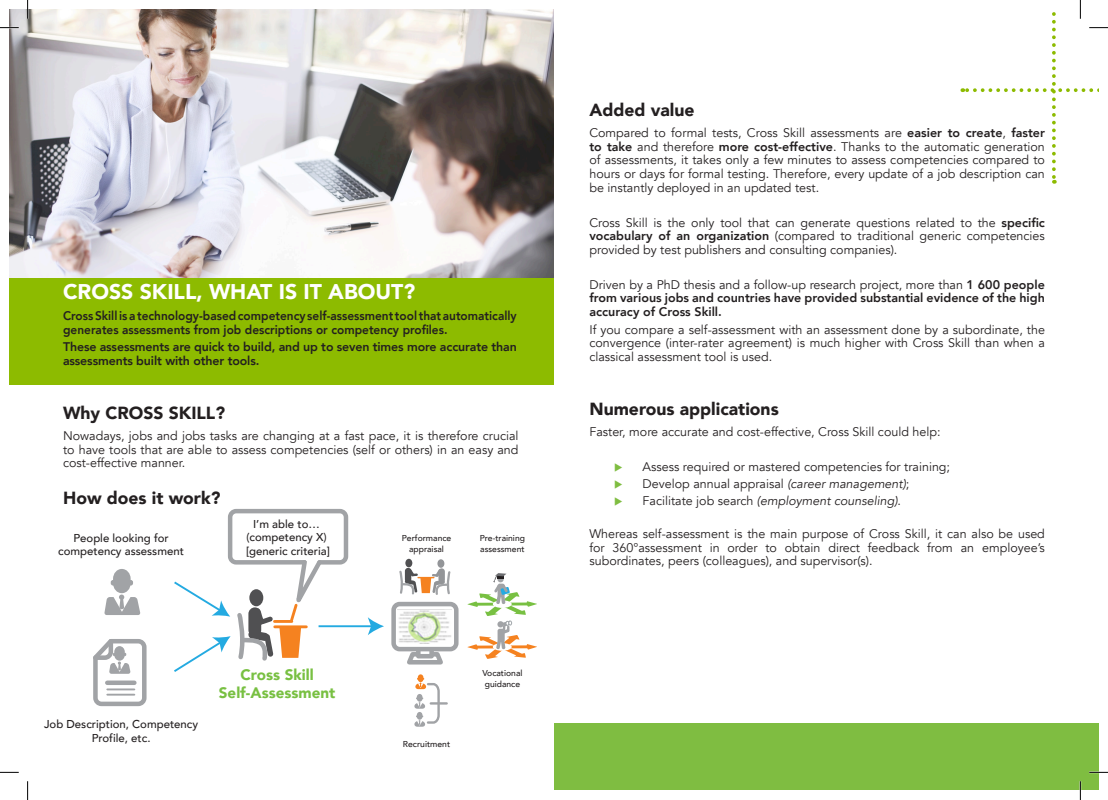
<style>
.page{position:relative;width:1108px;height:800px;background:#fff}
.page>*{position:absolute;margin:0;border:0;box-sizing:border-box;transform-origin:0 0}
.t1{font:900 21.25px "Avenir";color:#fff}
.t2{font:900 17.5px "Avenir";color:#231f20}
.t3{font:900 15.25px/18.2px "Avenir";color:#78c042;text-align:center}
.t4{font:12.5px/13.8px "Avenir";color:#231f20;text-align:justify}
.t5{font:800 12.5px/13.8px "Avenir";color:#231f20;text-align:justify}
.t6{font:800 12.5px/13.8px "Avenir";color:#231f20;scale:.95 1}
.t7{font:italic 12.5px "Avenir";color:#231f20}
.t8{font:500 11.38px/13.6px "Avenir";color:#231f20;text-align:center}
.t9{font:500 8.5px/10.2px "Avenir";color:#231f20}
.s1{font-weight:800}
.s2{font-weight:400}
.s3{color:#7fbd41}
.s4{font-style:italic}
.s5{font-style:normal}
</style>
<div class="page">
<img style="left:10px;top:10px;width:544px;height:267px">
<div style="left:554px;top:723px;width:544px;height:66px;background:#7fbd41"></div>
<hr style="left:318px;top:625px;width:54px;height:2px;background:#24aae1">
<svg style="left:368px;top:617px;width:16px;height:18px"></svg>
<svg style="left:104px;top:569px;width:36px;height:46px"></svg>
<svg style="left:402px;top:651px;width:44px;height:14px"></svg>
<div style="left:418px;top:647px;width:13px;height:9px;background:#dadadc"></div>
<div style="left:416px;top:645px;width:18px;height:13px;border:5px solid #a1a3a6"></div>
<svg style="left:393px;top:604px;width:63px;height:45px"></svg>
<div style="left:391px;top:601px;width:67px;height:50px;border:5px solid #a1a3a6;border-radius:6px"></div>
<div style="left:418px;top:674px;width:5px;height:8px;background:#f58220;border-radius:3px"></div>
<svg style="left:414px;top:677px;width:33px;height:49px"></svg>
<hr style="left:274px;top:619px;width:18px;height:3px;background:#f58220">
<hr style="left:275px;top:625px;width:31px;height:3px;background:#f58220">
<svg style="left:93px;top:639px;width:54px;height:68px"></svg>
<div style="left:405px;top:558px;width:7px;height:9px;background:#505052;border-radius:50%"></div>
<div style="left:437px;top:559px;width:7px;height:8px;background:#939598;border-radius:50%"></div>
<svg style="left:399px;top:568px;width:52px;height:27px"></svg>
<svg style="left:467px;top:573px;width:70px;height:85px"></svg>
<img style="left:397px;top:608px;width:54px;height:34px">
<svg style="left:174px;top:581px;width:99px;height:91px"></svg>
<div style="left:228px;top:508px;width:120px;height:56px;background:#fff;border:4px solid #a1a3a6;border-radius:6px"></div>
<svg style="left:279px;top:559px;width:46px;height:98px"></svg>
<div style="left:10px;top:277px;width:544px;height:107px;background:#8dbb00"></div>
<svg style="left:0;top:27px;width:19px;height:1px"></svg>
<svg style="left:0;top:771px;width:19px;height:1px"></svg>
<svg style="left:1089px;top:771px;width:19px;height:1px"></svg>
<svg style="left:27px;top:0;width:1px;height:19px"></svg>
<svg style="left:27px;top:781px;width:1px;height:18px"></svg>
<svg style="left:962px;top:0;width:146px;height:184px"></svg>
<svg style="left:1079px;top:781px;width:2px;height:18px"></svg>
<h1 class="t1" style="left:63px;top:273px;width:354px">CROSS SKILL, WHAT IS IT ABOUT?</h1>
<p class="t6" style="left:63px;top:307px;width:479px">Cross Skill is a technology-based competency self-assessment tool that automatically generates assessments from job descriptions or competency profiles.</p>
<p class="t5" style="left:63px;top:338px;width:455px">These assessments are quick to build, and up to seven times more accurate than assessments built with other tools.</p>
<h2 class="t2" style="left:63px;top:397px;width:163px">Why CROSS SKILL?</h2>
<p class="t4" style="left:63px;top:428px;width:457px">Nowadays, jobs and jobs tasks are changing at a fast pace, it is therefore crucial to have tools that are able to assess competencies (self or others) in an easy and cost-effective manner.</p>
<h2 class="t2" style="left:63px;top:483px;width:159px">How does it work?</h2>
<p class="t8" style="left:246px;top:516px;width:85px">I’m able to… (competency X) [generic criteria]</p>
<p class="t8" style="left:58px;top:530px;width:127px">People looking for competency assessment</p>
<p class="t9" style="left:402px;top:532px;width:51px;text-align:center">Performance appraisal</p>
<p class="t9" style="left:480px;top:532px;width:47px">Pre-training assessment</p>
<p class="t8" style="left:44px;top:716px;width:155px">Job Description, Competency<br>Profile, etc.</p>
<p class="t3" style="left:219px;top:665px;width:118px">Cross Skill<br>Self-Assessment</p>
<p class="t9" style="left:403px;top:737px;width:49px">Recruitment</p>
<p class="t9" style="left:482px;top:667px;width:42px">Vocational guidance</p>
<h2 class="t2" style="left:589px;top:95px;width:107px">Added value</h2>
<p class="t4" style="left:589px;top:126px;width:457px">Compared to formal tests, Cross Skill assessments are <span class="s1">easier to create</span>, <span class="s1">faster to take</span> and therefore <span class="s1">more cost-effective</span>. Thanks to the automatic generation of assessments, it takes only a few minutes to assess competencies compared to hours or days for formal testing. Therefore, every update of a job description can be instantly deployed in an updated test.</p>
<p class="t4" style="left:589px;top:215px;width:457px">Cross Skill is the only tool that can generate questions related to the <span class="s1">specific vocabulary of an organization</span> (compared to traditional generic competencies provided by test publishers and consulting companies).</p>
<p class="t5" style="left:589px;top:276px;width:457px"><span class="s2">Driven by a PhD thesis and a follow-up research project, more than</span> 1 600 people from various jobs and countries have provided substantial evidence of the high accuracy of Cross Skill.</p>
<p class="t4" style="left:589px;top:322px;width:457px">If you compare a self-assessment with an assessment done by a subordinate, the convergence (inter-rater agreement) is much higher with Cross Skill than when a classical assessment tool is used.</p>
<h2 class="t2" style="left:589px;top:394px;width:191px">Numerous applications</h2>
<p class="t4" style="left:589px;top:425px;width:352px">Faster, more accurate and cost-effective, Cross Skill could help:</p>
<p class="t4" style="left:614px;top:460px;width:337px"><span class="s3">◆</span> Assess required or mastered competencies for training;</p>
<p class="t4" style="left:614px;top:477px;width:297px"><span class="s3">◆</span> Develop annual appraisal <span class="s4">(career management)</span>;</p>
<p class="t7" style="left:614px;top:493px;width:288px"><span class="s3">◆</span> <span class="s5">Facilitate job search</span> (employment counseling)<span class="s5">.</span></p>
<p class="t4" style="left:589px;top:526px;width:457px">Whereas self-assessment is the main purpose of Cross Skill, it can also be used for 360°assessment in order to obtain direct feedback from an employee’s subordinates, peers (colleagues), and supervisor(s).</p>
</div>
